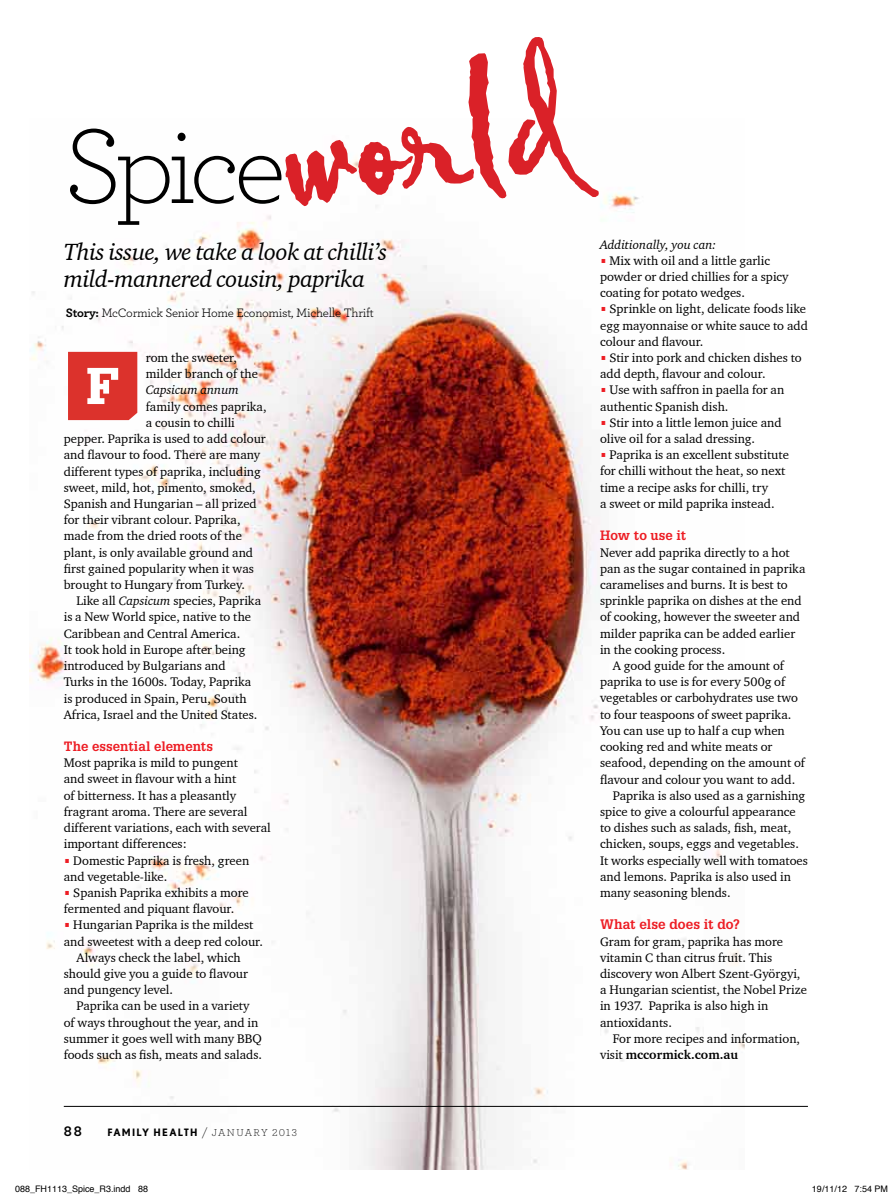
<style>
.page{position:relative;width:893px;height:1197px;background:#fff}
.page>*{position:absolute;margin:0;border:0;box-sizing:border-box;transform-origin:0 0}
.t1{font:221.55px "Pablo Let Plain";color:#da2128}
.t2{font:300 111.3px "Archer";letter-spacing:-.065em;color:#000}
.t3{font:900 50.4px "Glypha LT Std";color:#fff}
.t4{font:italic 24px/27px "Charter ITC";letter-spacing:-.02em;color:#000}
.t5{font:700 15px "Archer";color:#000}
.t6{font:700 13.5px "Glypha LT Std";color:#ed1d24}
.t7{font:700 13.2px "Glypha LT Std";letter-spacing:.005em;color:#ed1d24}
.t8{font:12.75px/16.2px "Charter ITC";color:#000}
.t9{font:12.75px "Archer";letter-spacing:-.02em;color:#000}
.t10{font:italic 12.75px "Charter ITC";color:#000}
.t11{font:700 10.2px "Nobel";letter-spacing:.115em;color:#000}
.t12{font:9px "Helvetica";color:#000}
.s1{font-weight:700}
.s2{font-family:"Agenda";font-weight:300}
.s3{font-style:italic}
.s4{font-family:"Glypha LT Std";font-size:11.25px;color:#ed1d24}
.s5{font-family:"Archer";font-weight:300;font-size:12px}
.s6{font-family:"Archer";font-weight:300;font-size:10.5px}
</style>
<div class="page">
<img style="left:30px;top:142px;width:714px;height:1027px">
<hr style="left:64px;top:1105px;width:744px;height:1px;background:#000">
<div style="left:68px;top:352px;width:69px;height:68px;background:#dc322c"></div>
<h1 class="t1" style="left:251px;top:11px;width:298px;rotate:-9deg">world</h1>
<h2 class="t2" style="left:63px;top:93px;width:225px">SPICE</h2>
<h3 class="t4" style="left:64px;top:238px;width:325px">This issue, we take a look at chilli’s mild-mannered cousin, paprika</h3>
<p class="t9" style="left:66px;top:304px;width:309px"><span class="s1">Story:</span> McCormick Senior Home Economist, Michelle Thrift</p>
<p class="t8" style="left:146px;top:349px;width:114px">rom the sweeter, milder branch of the</p>
<p class="t10" style="left:146px;top:382px;width:95px">Capsicum annum</p>
<p class="t8" style="left:146px;top:398px;width:122px">family comes paprika,</p>
<p class="t8" style="left:146px;top:414px;width:90px">a cousin to chilli</p>
<p class="t8" style="left:64px;top:430px;width:204px">pepper. Paprika is used to add colour</p>
<p class="t8" style="left:64px;top:446px;width:198px">and flavour to food. There are many</p>
<p class="t8" style="left:64px;top:463px;width:199px">different types of paprika, including</p>
<p class="t8" style="left:64px;top:479px;width:194px">sweet, mild, hot, pimento, smoked,</p>
<p class="t8" style="left:64px;top:495px;width:195px">Spanish and Hungarian <span class="s2">–</span> all prized</p>
<p class="t8" style="left:64px;top:511px;width:178px">for their vibrant colour. Paprika,</p>
<p class="t8" style="left:64px;top:527px;width:180px">made from the dried roots of the</p>
<p class="t8" style="left:64px;top:544px;width:191px">plant, is only available ground and</p>
<p class="t8" style="left:64px;top:560px;width:192px">first gained popularity when it was</p>
<p class="t8" style="left:64px;top:576px;width:183px">brought to Hungary from Turkey.</p>
<p class="t8" style="left:77px;top:592px;width:186px">Like all <span class="s3">Capsicum</span> species, Paprika</p>
<p class="t8" style="left:64px;top:608px;width:189px">is a New World spice, native to the</p>
<p class="t8" style="left:64px;top:625px;width:178px">Caribbean and Central America.</p>
<p class="t8" style="left:64px;top:641px;width:183px">It took hold in Europe after being</p>
<p class="t8" style="left:64px;top:657px;width:163px">introduced by Bulgarians and</p>
<p class="t8" style="left:64px;top:673px;width:189px">Turks in the 1600s. Today, Paprika</p>
<p class="t8" style="left:64px;top:689px;width:184px">is produced in Spain, Peru, South</p>
<p class="t8" style="left:64px;top:706px;width:195px">Africa, Israel and the United States.</p>
<p class="t7" style="left:64px;top:738px;width:151px">The essential elements</p>
<p class="t8" style="left:64px;top:754px;width:209px">Most paprika is mild to pungent<br>and sweet in flavour with a hint<br>of bitterness. It has a pleasantly fragrant aroma. There are several different variations, each with several important differences:</p>
<p class="t8" style="left:64px;top:851px;width:187px"><span class="s4">•</span> Domestic Paprika is fresh, green and vegetable-like.</p>
<p class="t8" style="left:64px;top:884px;width:187px"><span class="s4">•</span> Spanish Paprika exhibits a more fermented and piquant flavour.</p>
<p class="t8" style="left:64px;top:916px;width:191px"><span class="s4">•</span> Hungarian Paprika is the mildest</p>
<p class="t8" style="left:64px;top:932px;width:201px">and sweetest with a deep red colour.</p>
<p class="t8" style="left:77px;top:949px;width:166px">Always check the label, which</p>
<p class="t8" style="left:64px;top:965px;width:186px">should give you a guide to flavour</p>
<p class="t8" style="left:64px;top:981px;width:111px">and pungency level.</p>
<p class="t8" style="left:77px;top:997px;width:174px">Paprika can be used in a variety</p>
<p class="t8" style="left:64px;top:1013px;width:196px">of ways throughout the year, and in</p>
<p class="t8" style="left:64px;top:1030px;width:200px">summer it goes well with many BBQ</p>
<p class="t8" style="left:64px;top:1046px;width:200px">foods such as fish, meats and salads.</p>
<h3 class="t3" style="left:86px;top:355px;width:35px">F</h3>
<p class="t5" style="left:64px;top:1119px;width:20px">88</p>
<p class="t11" style="left:107px;top:1126px;width:191px">FAMILY HEALTH <span class="s5">/</span> <span class="s6">JANUARY 2013</span></p>
<p class="t10" style="left:600px;top:236px;width:117px">Additionally, you can:</p>
<p class="t8" style="left:600px;top:252px;width:190px"><span class="s4">•</span> Mix with oil and a little garlic powder or dried chillies for a spicy coating for potato wedges.</p>
<p class="t8" style="left:600px;top:301px;width:209px"><span class="s4">•</span> Sprinkle on light, delicate foods like egg mayonnaise or white sauce to add colour and flavour.</p>
<p class="t8" style="left:600px;top:349px;width:203px"><span class="s4">•</span> Stir into pork and chicken dishes to add depth, flavour and colour.</p>
<p class="t8" style="left:600px;top:382px;width:186px"><span class="s4">•</span> Use with saffron in paella for an authentic Spanish dish.</p>
<p class="t8" style="left:600px;top:414px;width:183px"><span class="s4">•</span> Stir into a little lemon juice and olive oil for a salad dressing.</p>
<p class="t8" style="left:600px;top:446px;width:190px"><span class="s4">•</span> Paprika is an excellent substitute for chilli without the heat, so next time a recipe asks for chilli, try<br>a sweet or mild paprika instead.</p>
<p class="t7" style="left:600px;top:527px;width:88px">How to use it</p>
<p class="t8" style="left:600px;top:544px;width:191px">Never add paprika directly to a hot</p>
<p class="t8" style="left:600px;top:560px;width:207px">pan as the sugar contained in paprika</p>
<p class="t8" style="left:600px;top:576px;width:189px">caramelises and burns. It is best to</p>
<p class="t8" style="left:600px;top:592px;width:203px">sprinkle paprika on dishes at the end</p>
<p class="t8" style="left:600px;top:608px;width:202px">of cooking, however the sweeter and</p>
<p class="t8" style="left:600px;top:625px;width:197px">milder paprika can be added earlier</p>
<p class="t8" style="left:600px;top:641px;width:127px">in the cooking process.</p>
<p class="t8" style="left:613px;top:657px;width:173px">A good guide for the amount of</p>
<p class="t8" style="left:600px;top:673px;width:187px">paprika to use is for every 500g of</p>
<p class="t8" style="left:600px;top:689px;width:199px">vegetables or carbohydrates use two</p>
<p class="t8" style="left:600px;top:706px;width:193px">to four teaspoons of sweet paprika.</p>
<p class="t8" style="left:600px;top:722px;width:186px">You can use up to half a cup when</p>
<p class="t8" style="left:600px;top:738px;width:174px">cooking red and white meats or</p>
<p class="t8" style="left:600px;top:754px;width:206px">seafood, depending on the amount of</p>
<p class="t8" style="left:600px;top:770px;width:197px">flavour and colour you want to add.</p>
<p class="t8" style="left:613px;top:787px;width:194px">Paprika is also used as a garnishing</p>
<p class="t8" style="left:600px;top:803px;width:197px">spice to give a colourful appearance</p>
<p class="t8" style="left:600px;top:819px;width:193px">to dishes such as salads, fish, meat,</p>
<p class="t8" style="left:600px;top:835px;width:200px">chicken, soups, eggs and vegetables.</p>
<p class="t8" style="left:600px;top:851px;width:209px">It works especially well with tomatoes</p>
<p class="t8" style="left:600px;top:868px;width:192px">and lemons. Paprika is also used in</p>
<p class="t8" style="left:600px;top:884px;width:132px">many seasoning blends.</p>
<p class="t6" style="left:600px;top:916px;width:141px">What else does it do?</p>
<p class="t8" style="left:600px;top:932px;width:208px">Gram for gram, paprika has more vitamin C than citrus fruit. This discovery won Albert Szent-Györgyi, a Hungarian scientist, the Nobel Prize in 1937. Paprika is also high in antioxidants.</p>
<p class="t8" style="left:600px;top:1030px;width:202px;text-indent:13px">For more recipes and information, visit <span class="s1">mccormick.com.au</span></p>
<p class="t12" style="left:15px;top:1182px;width:135px">088_FH1113_Spice_R3.indd 88</p>
<p class="t12" style="left:812px;top:1182px;width:78px">19/11/12 7:54 PM</p>
</div>
